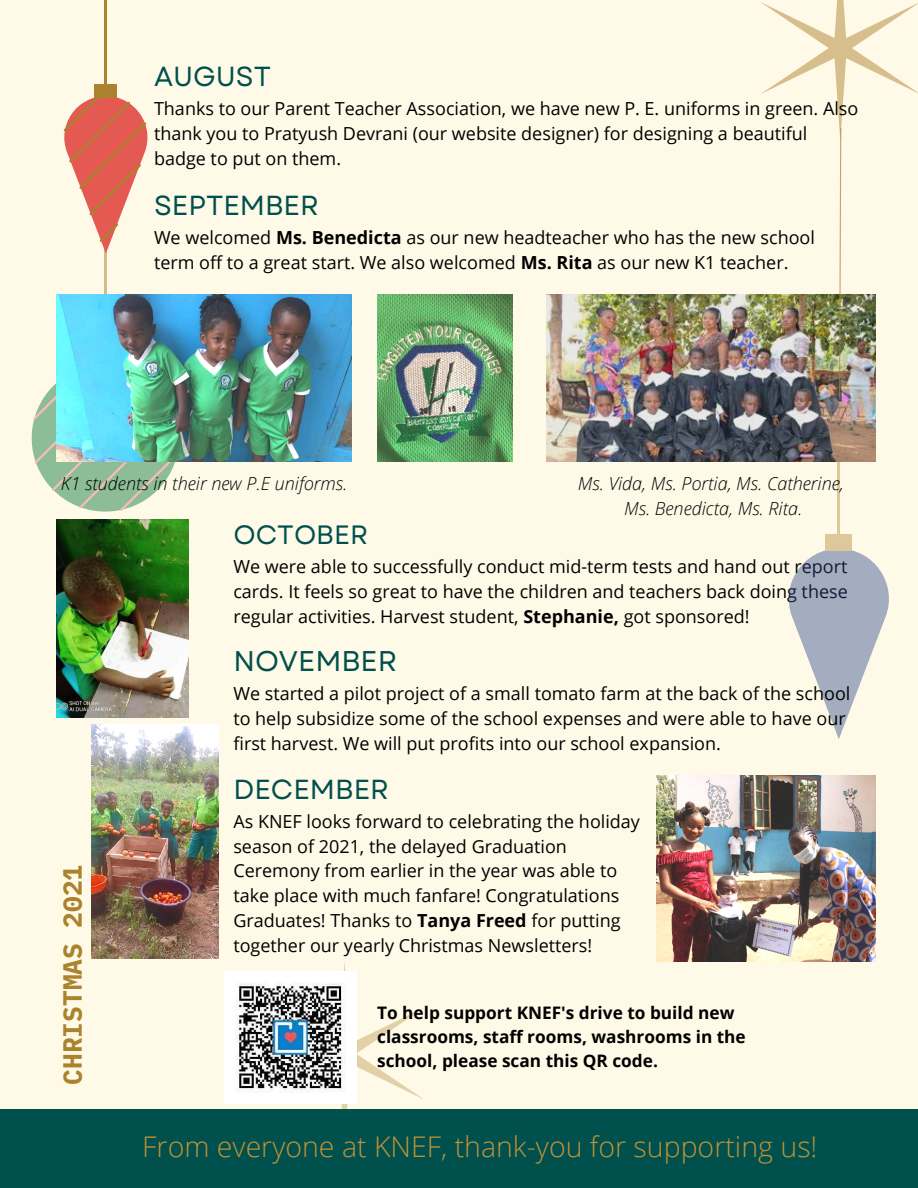
<style>
.page{position:relative;width:918px;height:1188px;background:#fffae7}
.page>*{position:absolute;margin:0;border:0;box-sizing:border-box;transform-origin:0 0}
.t1{font:300 28.5px "Open Sans";color:#bf9235}
.t2{font:28.5px "Garet";color:#00504e}
.t3{font:27.6px "Garet";color:#00504e}
.t4{font:26.55px "Garet";color:#00504e}
.t5{font:700 26.25px "IBM Plex Mono";color:#ab822d}
.t6{font:18px/24.8px "Open Sans";color:#000}
.t7{font:italic 300 18px "Open Sans";color:#000}
.t8{font:700 17.25px/23.7px "Open Sans";color:#000}
.s1{font-weight:700}
</style>
<div class="page">
<svg style="left:788px;top:549px;width:101px;height:190px"></svg>
<div style="left:826px;top:534px;width:26px;height:16px;background:#dcc899"></div>
<hr style="left:837px;top:378px;width:3px;height:166px;background:#ab822d">
<svg style="left:264px;top:962px;width:161px;height:148px"></svg>
<div style="left:0;top:1110px;width:918px;height:78px;background:#00504e"></div>
<hr style="left:104px;top:231px;width:3px;height:129px;background:#ab822d">
<svg style="left:32px;top:383px;width:143px;height:129px"></svg>
<img style="left:56px;top:294px;width:296px;height:168px">
<img style="left:377px;top:294px;width:135px;height:167px">
<img style="left:56px;top:519px;width:132px;height:198px">
<img style="left:92px;top:724px;width:127px;height:234px">
<img style="left:225px;top:972px;width:131px;height:131px">
<img style="left:547px;top:294px;width:328px;height:168px">
<img style="left:656px;top:776px;width:219px;height:185px">
<svg style="left:63px;top:93px;width:85px;height:160px"></svg>
<div style="left:95px;top:84px;width:22px;height:14px;background:#ab822d"></div>
<hr style="left:105px;top:0;width:2px;height:92px;background:#ab822d">
<img style="left:760px;top:0;width:158px;height:398px">
<p class="t3" style="left:154px;top:56px;width:119px">AUGUST</p>
<p class="t6" style="left:154px;top:96px;width:706px">Thanks to our Parent Teacher Association, we have new P. E. uniforms in green. Also thank you to Pratyush Devrani (our website designer) for designing a beautiful badge to put on them.</p>
<p class="t3" style="left:154px;top:185px;width:166px">SEPTEMBER</p>
<p class="t6" style="left:154px;top:225px;width:662px">We welcomed <span class="s1">Ms. Benedicta</span> as our new headteacher who has the new school term off to a great start. We also welcomed <span class="s1">Ms. Rita</span> as our new K1 teacher.</p>
<p class="t7" style="left:61px;top:471px;width:288px">K1 students in their new P.E uniforms.</p>
<p class="t7" style="left:578px;top:471px;width:268px">Ms. Vida, Ms. Portia, Ms. Catherine,</p>
<p class="t7" style="left:624px;top:496px;width:180px">Ms. Benedicta, Ms. Rita.</p>
<p class="t5" style="left:55px;top:1085px;width:221px;rotate:-90deg">CHRISTMAS 2021</p>
<p class="t4" style="left:233px;top:515px;width:136px">OCTOBER</p>
<p class="t6" style="left:233px;top:554px;width:616px;text-align:justify">We were able to successfully conduct mid-term tests and hand out report cards. It feels so great to have the children and teachers back doing these regular activities. Harvest student, <span class="s1">Stephanie,</span> got sponsored!</p>
<p class="t2" style="left:233px;top:641px;width:165px">NOVEMBER</p>
<p class="t6" style="left:233px;top:681px;width:619px">We started a pilot project of a small tomato farm at the back of the school to help subsidize some of the school expenses and were able to have our first harvest. We will put profits into our school expansion.</p>
<p class="t3" style="left:233px;top:769px;width:157px">DECEMBER</p>
<p class="t6" style="left:233px;top:809px;width:408px">As KNEF looks forward to celebrating the holiday season of 2021, the delayed Graduation Ceremony from earlier in the year was able to take place with much fanfare! Congratulations Graduates! Thanks to <span class="s1">Tanya Freed</span> for putting together our yearly Christmas Newsletters!</p>
<p class="t8" style="left:377px;top:1001px;width:370px">To help support KNEF's drive to build new classrooms, staff rooms, washrooms in the school, please scan this QR code.</p>
<p class="t1" style="left:142px;top:1127px;width:677px">From everyone at KNEF, thank-you for supporting us!</p>
</div>
